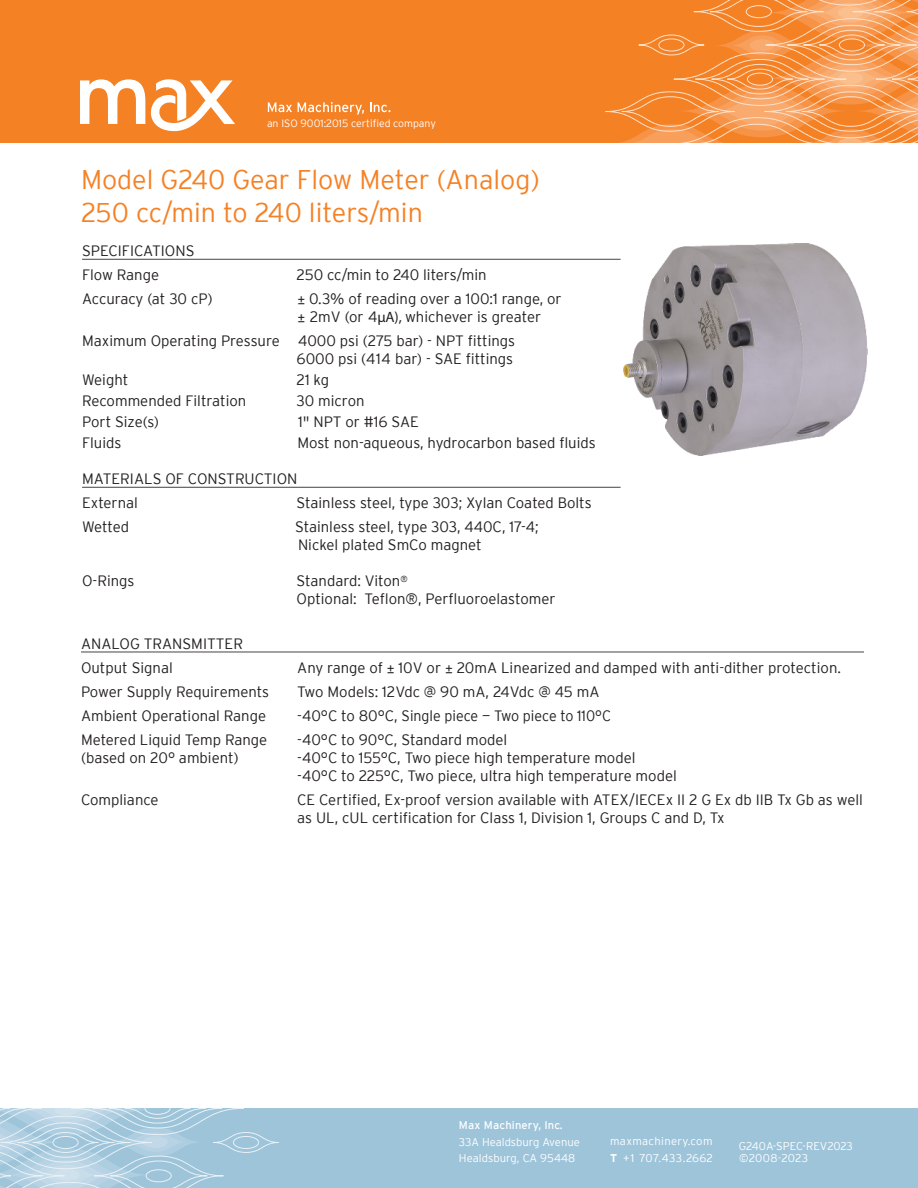
<style>
.page{position:relative;width:918px;height:1188px;background:#fff}
.page>*{position:absolute;margin:0;border:0;box-sizing:border-box;transform-origin:0 0}
.t1{font:300 27px/33px "Interstate";color:#f58125}
.t2{font:300 15px/18px "Interstate";color:#231f20}
.t3{font:300 11.25px/16.5px "Interstate";color:#fff}
.t4{font:300 11.25px/16.5px "Interstate";letter-spacing:.03em;color:#fff}
.t5{font:11.25px "Interstate";letter-spacing:.01em;color:#fff}
.t6{font:300 10.5px "Interstate";color:#fff}
.s1{font-family:"Trebuchet MS";font-weight:400}
.s2{font-family:"Myriad Pro";font-weight:400}
.s3{font-weight:700}
</style>
<div class="page">
<hr style="left:82px;top:259px;width:539px;height:1px;background:#57585a">
<hr style="left:82px;top:487px;width:539px;height:1px;background:#57585a">
<hr style="left:81px;top:651px;width:783px;height:2px;background:#57585a">
<img style="left:623px;top:243px;width:245px;height:213px">
<div style="left:0;top:0;width:918px;height:143px;background:#f58125"></div>
<svg style="left:607px;top:0;width:311px;height:143px"></svg>
<svg style="left:268px;top:102px;width:24px;height:10px"></svg>
<svg style="left:298px;top:102px;width:66px;height:13px"></svg>
<svg style="left:370px;top:102px;width:21px;height:10px"></svg>
<svg style="left:80px;top:79px;width:155px;height:52px"></svg>
<div style="left:0;top:1108px;width:918px;height:80px;background:#9ec4da"></div>
<div style="left:213px;top:1132px;width:66px;height:21px;border:1px solid #e8f1f6;border-radius:50%"></div>
<div style="left:233px;top:1136px;width:26px;height:13px;border:1px solid #e8f1f6;border-radius:50%"></div>
<svg style="left:0;top:1108px;width:244px;height:80px"></svg>
<p class="t6" style="left:267px;top:119px;width:170px">an ISO 9001:2015 certified company</p>
<h1 class="t1" style="left:81px;top:164px;width:460px">Model G240 Gear Flow Meter (Analog)<br>250 cc/min to 240 liters/min</h1>
<p class="t2" style="left:82px;top:240px;width:114px;line-height:24px">SPECIFICATIONS<br>Flow Range</p>
<p class="t2" style="left:297px;top:267px;width:191px">250 cc/min to 240 liters/min</p>
<p class="t2" style="left:82px;top:291px;width:132px">Accuracy (at 30 cP)</p>
<p class="t2" style="left:297px;top:291px;width:266px"><span class="s1">±</span> 0.3% of reading over a 100:1 range, or <span class="s1">±</span> 2mV (or 4<span class="s2">μA),</span> whichever is greater</p>
<p class="t2" style="left:82px;top:332px;width:435px;text-align:right">Maximum Operating Pressure 4000 psi (275 bar) - NPT fittings<br>6000 psi (414 bar) - SAE fittings</p>
<p class="t2" style="left:82px;top:372px;width:48px">Weight</p>
<p class="t2" style="left:297px;top:372px;width:34px">21 kg</p>
<p class="t2" style="left:82px;top:393px;width:166px">Recommended Filtration</p>
<p class="t2" style="left:297px;top:393px;width:69px">30 micron</p>
<p class="t2" style="left:82px;top:414px;width:79px">Port Size(s)</p>
<p class="t2" style="left:298px;top:414px;width:122px">1" NPT or #16 SAE</p>
<p class="t2" style="left:82px;top:434px;width:41px">Fluids</p>
<p class="t2" style="left:297px;top:434px;width:300px">Most non-aqueous, hydrocarbon based fluids</p>
<p class="t2" style="left:82px;top:468px;width:217px;line-height:24px">MATERIALS OF CONSTRUCTION<br>External</p>
<p class="t2" style="left:297px;top:495px;width:297px">Stainless steel, type 303; Xylan Coated Bolts</p>
<p class="t2" style="left:82px;top:519px;width:49px">Wetted</p>
<p class="t2" style="left:295px;top:519px;width:245px">Stainless steel, type 303, 440C, 17-4;<br>Nickel plated SmCo magnet</p>
<p class="t2" style="left:82px;top:573px;width:54px">O-Rings</p>
<p class="t2" style="left:297px;top:573px;width:260px">Standard: Viton<sup>®<br></sup>Optional: Teflon®, Perfluoroelastomer</p>
<p class="t2" style="left:81px;top:633px;width:164px;line-height:24px">ANALOG TRANSMITTER<br>Output Signal</p>
<p class="t2" style="left:297px;top:660px;width:545px">Any range of <span class="s1">±</span> 10V or <span class="s1">±</span> 20mA Linearized and damped with anti-dither protection.</p>
<p class="t2" style="left:81px;top:684px;width:190px">Power Supply Requirements</p>
<p class="t2" style="left:297px;top:684px;width:304px">Two Models: 12Vdc @ 90 mA, 24Vdc @ 45 mA</p>
<p class="t2" style="left:81px;top:708px;width:187px">Ambient Operational Range</p>
<p class="t2" style="left:297px;top:708px;width:315px">-40°C to 80°C, Single piece — Two piece to 110°C</p>
<p class="t2" style="left:81px;top:731px;width:188px">Metered Liquid Temp Range</p>
<p class="t2" style="left:297px;top:731px;width:212px">-40°C to 90°C, Standard model</p>
<p class="t2" style="left:81px;top:749px;width:159px">(based on 20° ambient)</p>
<p class="t2" style="left:297px;top:749px;width:381px">-40°C to 155°C, Two piece high temperature model -40°C to 225°C, Two piece, ultra high temperature model</p>
<p class="t2" style="left:81px;top:791px;width:79px">Compliance</p>
<p class="t2" style="left:297px;top:791px;width:567px">CE Certified, Ex-proof version available with ATEX/IECEx II 2 G Ex db IIB Tx Gb as well as UL, cUL certification for Class 1, Division 1, Groups C and D, Tx</p>
<p class="t5" style="left:459px;top:1121px;width:105px">Max Machinery, Inc.</p>
<p class="t3" style="left:459px;top:1135px;width:122px">33A Healdsburg Avenue<br>Healdsburg, CA 95448</p>
<p class="t4" style="left:610px;top:1134px;width:104px">maxmachinery.com<br><span class="s3">T</span> +1 707.433.2662</p>
<p class="t3" style="left:739px;top:1138px;width:116px">G240A-SPEC-REV2023</p>
<p class="t3" style="left:739px;top:1151px;width:70px">©2008-2023</p>
</div>
